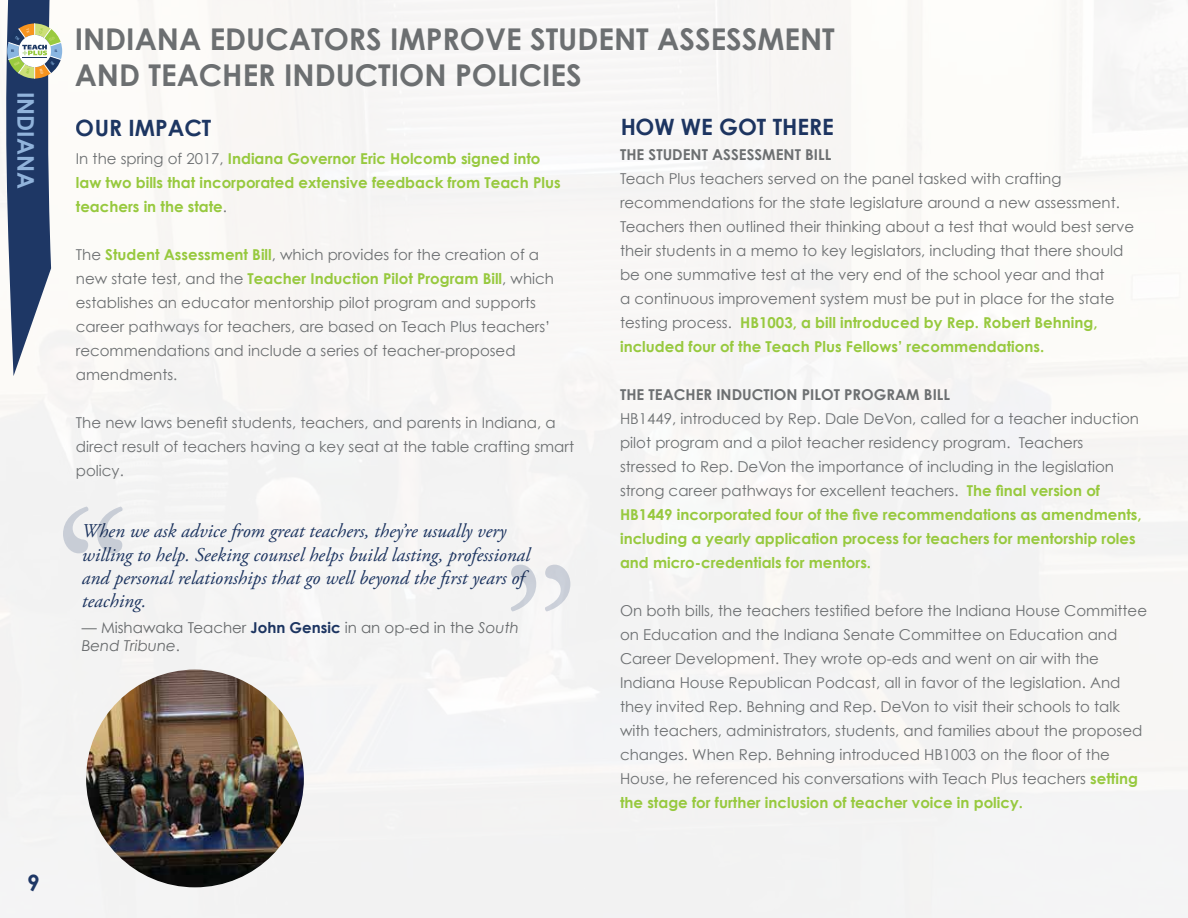
<style>
.page{position:relative;width:1188px;height:918px;background:#f6f5f4}
.page>*{position:absolute;margin:0;border:0;box-sizing:border-box;transform-origin:0 0}
.t1{font:700 30px/36px "Century Gothic";color:#6c6f71}
.t2{font:700 22.95px "Century Gothic";color:#91b3db}
.t3{font:700 22.5px "Century Gothic";color:#1e3765}
.t4{font:italic 19.5px/23.4px "Adobe Garamond Pro";color:#1e3765}
.t5{font:15px/24px "Century Gothic";color:#6c6f71}
.t6{font:700 15px/24px "Century Gothic";color:#97c93e}
.t7{font:700 15px "Century Gothic";color:#6c6f71}
.t8{font:700 3.6px "Century Gothic";color:#1b3663}
.s1{font-weight:700;color:#97c93e}
.s2{font-weight:400;color:#6c6f71}
.s3{font-weight:700;color:#1e3765}
.s4{font-style:italic}
</style>
<div class="page">
<svg style="left:511px;top:565px;width:59px;height:46px"></svg>
<svg style="left:63px;top:507px;width:60px;height:46px"></svg>
<img style="left:86px;top:670px;width:218px;height:217px;border-radius:109px">
<svg style="left:6px;top:0;width:56px;height:376px"></svg>
<p class="t8" style="left:11px;top:48px;width:5px">RI</p>
<h2 class="t2" style="left:40px;top:92px;width:98px;rotate:90deg">INDIANA</h2>
<h3 class="t3" style="left:27px;top:869px;width:14px">9</h3>
<h1 class="t1" style="left:75px;top:20px;width:762px">INDIANA EDUCATORS IMPROVE STUDENT ASSESSMENT<br>AND TEACHER INDUCTION POLICIES</h1>
<h3 class="t3" style="left:76px;top:114px;width:137px">OUR IMPACT</h3>
<h3 class="t3" style="left:620px;top:113px;width:215px">HOW WE GOT THERE</h3>
<p class="t7" style="left:620px;top:145px;width:213px">THE STUDENT ASSESSMENT BILL</p>
<p class="t5" style="left:620px;top:167px;width:516px">Teach Plus teachers served on the panel tasked with crafting recommendations for the state legislature around a new assessment.<br>Teachers then outlined their thinking about a test that would best serve their students in a memo to key legislators, including that there should be one summative test at the very end of the school year and that<br>a continuous improvement system must be put in place for the state testing process. <span class="s1">HB1003, a bill introduced by Rep. Robert Behning, included four of the Teach Plus Fellows’ recommendations.</span></p>
<p class="t7" style="left:620px;top:385px;width:332px">THE TEACHER INDUCTION PILOT PROGRAM BILL</p>
<p class="t5" style="left:620px;top:407px;width:523px">HB1449, introduced by Rep. Dale DeVon, called for a teacher induction pilot program and a pilot teacher residency program. Teachers stressed to Rep. DeVon the importance of including in the legislation strong career pathways for excellent teachers. <span class="s1">The final version of HB1449 incorporated four of the five recommendations as amendments, including a yearly application process for teachers for mentorship roles and micro-credentials for mentors.</span></p>
<p class="t5" style="left:620px;top:599px;width:529px">On both bills, the teachers testified before the Indiana House Committee on Education and the Indiana Senate Committee on Education and Career Development. They wrote op-eds and went on air with the Indiana House Republican Podcast, all in favor of the legislation. And they invited Rep. Behning and Rep. DeVon to visit their schools to talk with teachers, administrators, students, and families about the proposed changes. When Rep. Behning introduced HB1003 on the floor of the House, he referenced his conversations with Teach Plus teachers <span class="s1">setting the stage for further inclusion of teacher voice in policy.</span></p>
<p class="t6" style="left:76px;top:147px;width:486px"><span class="s2">In the spring of 2017,</span> Indiana Governor Eric Holcomb signed into law two bills that incorporated extensive feedback from Teach Plus teachers in the state<span class="s2">.</span></p>
<p class="t5" style="left:76px;top:243px;width:480px">The <span class="s1">Student Assessment Bill</span>, which provides for the creation of a new state test, and the <span class="s1">Teacher Induction Pilot Program Bill</span>, which establishes an educator mentorship pilot program and supports career pathways for teachers, are based on Teach Plus teachers’ recommendations and include a series of teacher-proposed amendments.</p>
<p class="t5" style="left:76px;top:411px;width:500px">The new laws benefit students, teachers, and parents in Indiana, a direct result of teachers having a key seat at the table crafting smart policy.</p>
<h3 class="t4" style="left:82px;top:520px;width:450px">When we ask advice from great teachers, they’re usually very willing to help. Seeking counsel helps build lasting, professional and personal relationships that go well beyond the first years of teaching.</h3>
<p class="t5" style="left:82px;top:618px;width:439px;line-height:18px">— Mishawaka Teacher <span class="s3">John Gensic</span> in an op-ed in the <span class="s4">South<br>Bend Tribune</span>.</p>
</div>
